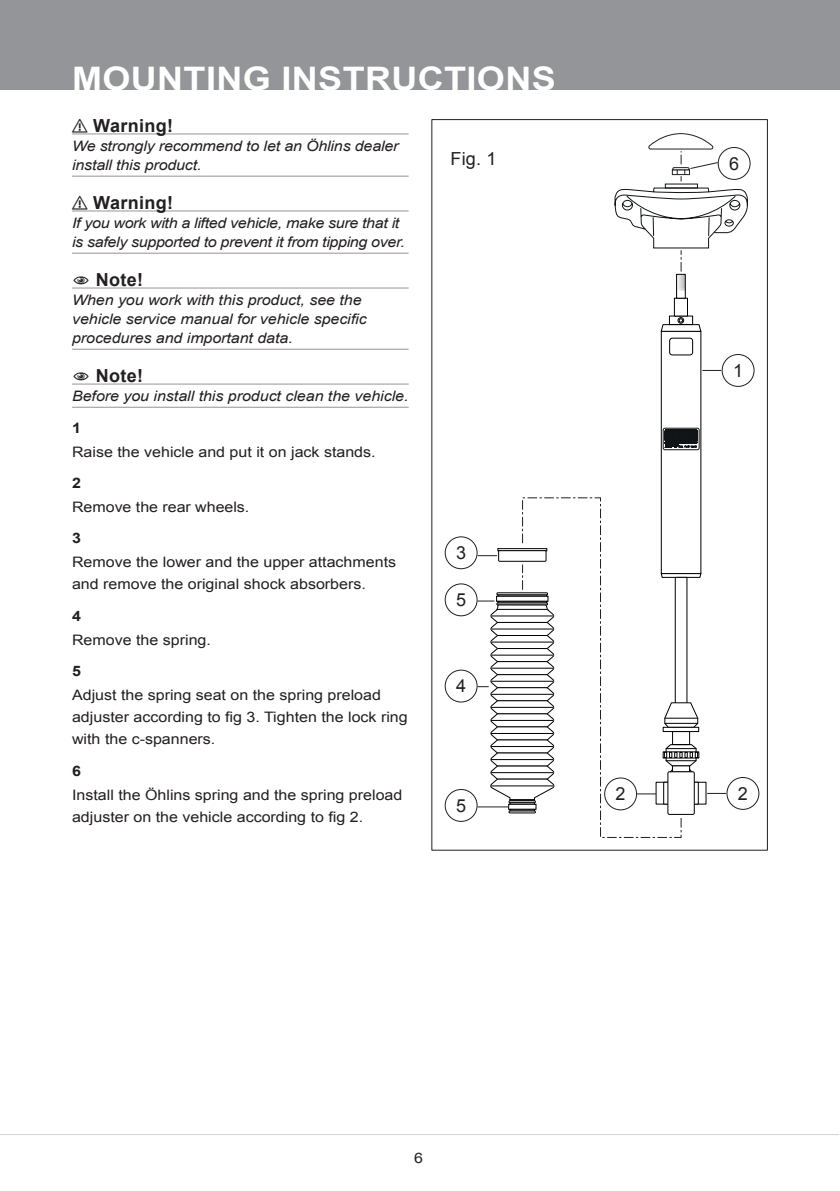
<style>
.page{position:relative;width:840px;height:1191px;background:#fff}
.page>*{position:absolute;margin:0;border:0;box-sizing:border-box;transform-origin:0 0}
.t1{font:700 32.4px "Arial";letter-spacing:.01em;color:#fff;scale:1.11 1}
.t2{font:700 18px "Arial";color:#231f20}
.t3{font:18px "Arial";color:#231f20}
.t4{font:14.4px/22px "Arial";color:#231f20;scale:1.11 1}
.t5{font:italic 14.4px/19px "Arial";letter-spacing:-.005em;color:#231f20;scale:1.11 1}
.t6{font:700 14.4px "Arial";color:#231f20;scale:1.11 1}
</style>
<div class="page">
<div style="left:0;top:0;width:839px;height:90px;background:#939598"></div>
<hr style="left:0;top:1134px;width:838px;height:1px;background:#d1d2d4">
<hr style="left:72px;top:134px;width:336px;height:1px;background:#939598">
<hr style="left:72px;top:176px;width:336px;height:1px;background:#939598">
<hr style="left:72px;top:211px;width:336px;height:1px;background:#939598">
<hr style="left:72px;top:253px;width:336px;height:1px;background:#939598">
<hr style="left:72px;top:288px;width:336px;height:1px;background:#939598">
<hr style="left:72px;top:349px;width:336px;height:1px;background:#939598">
<hr style="left:72px;top:384px;width:336px;height:1px;background:#939598">
<hr style="left:72px;top:407px;width:336px;height:1px;background:#939598">
<div style="left:721px;top:354px;width:33px;height:33px;border:1px solid #231f20;border-radius:50%"></div>
<svg style="left:702px;top:370px;width:18px;height:1px"></svg>
<div style="left:444px;top:536px;width:33px;height:33px;border:1px solid #231f20;border-radius:50%"></div>
<div style="left:444px;top:669px;width:33px;height:33px;border:1px solid #231f20;border-radius:50%"></div>
<div style="left:444px;top:583px;width:33px;height:33px;border:1px solid #231f20;border-radius:50%"></div>
<div style="left:444px;top:789px;width:33px;height:33px;border:1px solid #231f20;border-radius:50%"></div>
<hr style="left:477px;top:806px;width:31px;height:1px;background:#231f20">
<svg style="left:681px;top:187px;width:66px;height:76px"></svg>
<div style="left:669px;top:338px;width:23px;height:17px;border:1px solid #000001;border-radius:3px"></div>
<svg style="left:681px;top:430px;width:16px;height:18px"></svg>
<div style="left:662px;top:428px;width:37px;height:22px;border:1px solid #111416;border-radius:2px"></div>
<svg style="left:698px;top:782px;width:8px;height:22px"></svg>
<svg style="left:694px;top:782px;width:4px;height:22px"></svg>
<div style="left:667px;top:771px;width:27px;height:43px;border:1px solid #000001"></div>
<div style="left:497px;top:548px;width:50px;height:3px;background:#fff;border:1px solid #000001"></div>
<div style="left:496px;top:592px;width:51px;height:3px;border:1px solid #000001"></div>
<svg style="left:496px;top:596px;width:25px;height:4px"></svg>
<div style="left:508px;top:800px;width:27px;height:3px;border:1px solid #000001"></div>
<div style="left:509px;top:802px;width:25px;height:2px;background:#fff;border:1px solid #000001"></div>
<svg style="left:508px;top:804px;width:13px;height:5px"></svg>
<div style="left:509px;top:809px;width:25px;height:2px;background:#fff;border:1px solid #000001"></div>
<div style="left:508px;top:810px;width:27px;height:3px;border:1px solid #000001"></div>
<svg style="left:477px;top:600px;width:44px;height:200px"></svg>
<hr style="left:490px;top:785px;width:63px;height:1px;background:#000001">
<svg style="left:681px;top:573px;width:20px;height:5px"></svg>
<svg style="left:681px;top:317px;width:20px;height:15px"></svg>
<div style="left:674px;top:577px;width:13px;height:168px;background:#fff"></div>
<svg style="left:648px;top:133px;width:66px;height:17px"></svg>
<svg style="left:477px;top:550px;width:44px;height:12px"></svg>
<svg style="left:681px;top:744px;width:16px;height:28px"></svg>
<svg style="left:681px;top:728px;width:17px;height:4px"></svg>
<svg style="left:681px;top:702px;width:17px;height:26px"></svg>
<hr style="left:664px;top:723px;width:33px;height:1px;background:#000001">
<hr style="left:664px;top:718px;width:33px;height:1px;background:#000001">
<svg style="left:681px;top:275px;width:3px;height:16px"></svg>
<svg style="left:521px;top:151px;width:160px;height:686px"></svg>
<div style="left:717px;top:147px;width:33px;height:33px;border:1px solid #231f20;border-radius:50%"></div>
<svg style="left:671px;top:161px;width:47px;height:14px"></svg>
<div style="left:726px;top:777px;width:33px;height:33px;border:1px solid #231f20;border-radius:50%"></div>
<svg style="left:706px;top:793px;width:19px;height:1px"></svg>
<div style="left:603px;top:777px;width:33px;height:33px;border:1px solid #231f20;border-radius:50%"></div>
<svg style="left:636px;top:793px;width:19px;height:1px"></svg>
<h1 class="t1" style="left:72px;top:57px;width:437px">MOUNTING INSTRUCTIONS</h1>
<p class="t2" style="left:72px;top:114px;width:57px">⚠ WARNING!</p>
<p class="t5" style="left:72px;top:137px;width:295px">We strongly recommend to let an Öhlins dealer install this product.</p>
<p class="t2" style="left:72px;top:191px;width:57px">⚠ WARNING!</p>
<p class="t5" style="left:72px;top:214px;width:301px">If you work with a lifted vehicle, make sure that it is safely supported to prevent it from tipping over.</p>
<p class="t2" style="left:109px;top:268px;width:36px">NOT E!</p>
<p class="t5" style="left:72px;top:291px;width:267px">When you work with this product, see the vehicle service manual for vehicle specific procedures and important data.</p>
<p class="t2" style="left:109px;top:364px;width:36px">NOT E!</p>
<p class="t5" style="left:72px;top:387px;width:304px">Before you install this product clean the vehicle.</p>
<p class="t6" style="left:72px;top:418px;width:10px">1</p>
<p class="t4" style="left:72px;top:441px;width:275px">Raise the vehicle and put it on jack stands.</p>
<p class="t6" style="left:72px;top:473px;width:10px">2</p>
<p class="t4" style="left:72px;top:496px;width:161px">Remove the rear wheels.</p>
<p class="t6" style="left:72px;top:529px;width:10px">3</p>
<p class="t4" style="left:72px;top:551px;width:293px">Remove the lower and the upper attachments and remove the original shock absorbers.</p>
<p class="t6" style="left:72px;top:606px;width:10px">4</p>
<p class="t4" style="left:72px;top:629px;width:126px">Remove the spring.</p>
<p class="t6" style="left:72px;top:661px;width:10px">5</p>
<p class="t4" style="left:72px;top:684px;width:304px">Adjust the spring seat on the spring preload adjuster according to fig 3. Tighten the lock ring with the c-spanners.</p>
<p class="t6" style="left:72px;top:761px;width:10px">6</p>
<p class="t4" style="left:72px;top:783px;width:299px">Install the Öhlins spring and the spring preload adjuster on the vehicle according to fig 2.</p>
<p class="t3" style="left:450px;top:146px;width:47px">Fig. 1</p>
<p class="t3" style="left:456px;top:541px;width:12px">3</p>
<p class="t3" style="left:456px;top:588px;width:12px">5</p>
<p class="t3" style="left:456px;top:674px;width:12px">4</p>
<p class="t3" style="left:456px;top:793px;width:12px">5</p>
<p class="t3" style="left:728px;top:151px;width:12px">6</p>
<p class="t3" style="left:732px;top:358px;width:12px">1</p>
<p class="t3" style="left:615px;top:782px;width:12px">2</p>
<p class="t3" style="left:737px;top:781px;width:12px">2</p>
<p class="t4" style="left:414px;top:1147px;width:10px">6</p>
</div>
